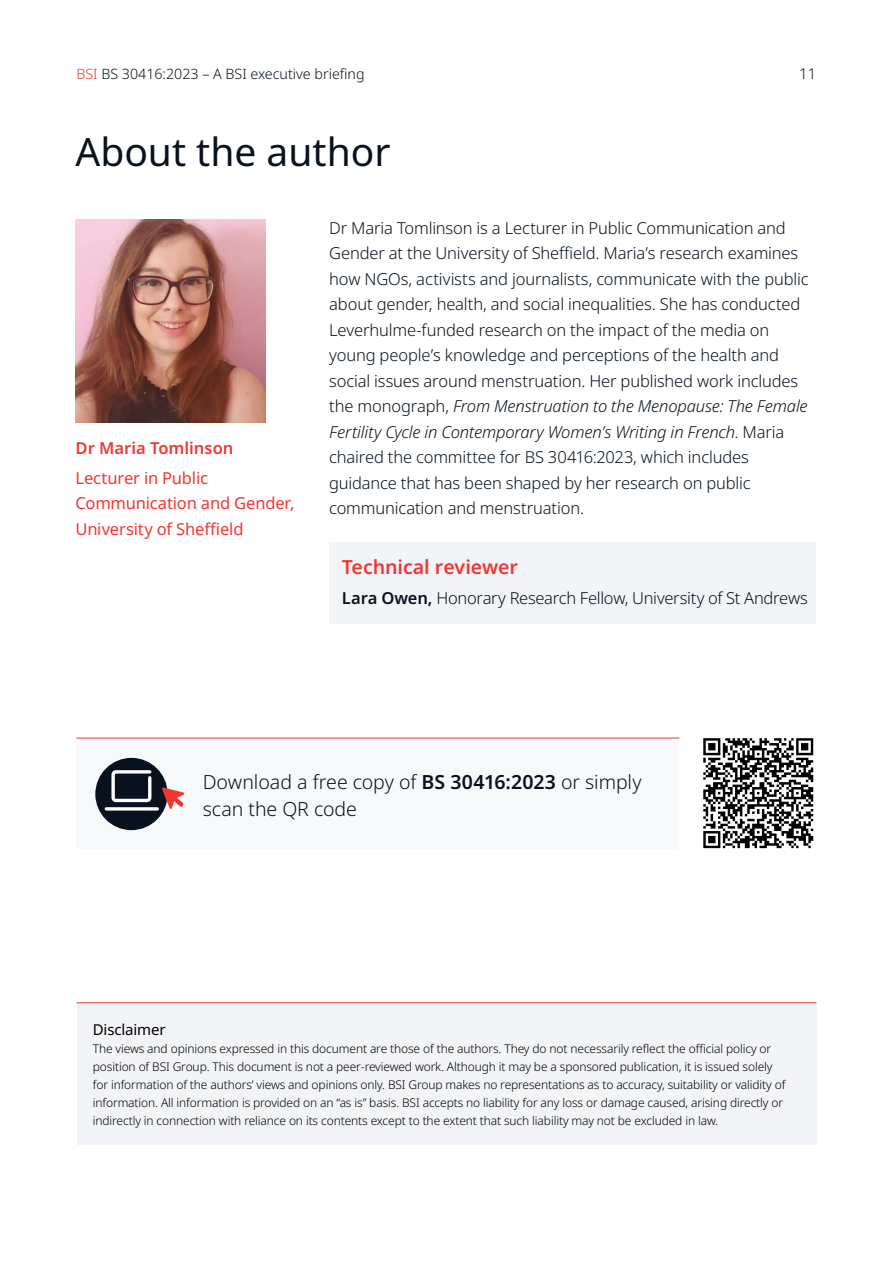
<style>
.page{position:relative;width:893px;height:1263px;background:#fff}
.page>*{position:absolute;margin:0;border:0;box-sizing:border-box;transform-origin:0 0}
.t1{font:39px "Noto Sans";color:#08121f}
.t2{font:300 19.5px/27px "Noto Sans";letter-spacing:-.005em;color:#08121f}
.t3{font:600 19.5px "Noto Sans";letter-spacing:-.005em;color:#f03732}
.t4{font:300 16.5px/25.5px "Noto Sans";letter-spacing:-.01em;color:#08121f}
.t5{font:16.5px/25.5px "Noto Sans";letter-spacing:-.01em;color:#f03732}
.t6{font:600 16.5px "Noto Sans";color:#f03732}
.t7{font:15px "Noto Sans";letter-spacing:-.01em;color:#000}
.t8{font:300 15px "Noto Sans";color:#08121f}
.t9{font:300 14.25px "Noto Sans";color:#08121f}
.t10{font:300 12px/18px "Noto Sans";letter-spacing:-.01em;color:#000}
.s1{color:#f03732}
.s2{font-style:italic}
.s3{font-weight:600}
</style>
<div class="page">
<div style="left:329px;top:542px;width:486px;height:82px;background:#f2f4f7"></div>
<img style="left:75px;top:219px;width:191px;height:204px">
<div style="left:77px;top:1003px;width:739px;height:141px;background:#f2f4f7"></div>
<hr style="left:77px;top:1002px;width:739px;height:1px;background:#f03732">
<div style="left:77px;top:738px;width:602px;height:110px;background:#f8f9fb"></div>
<hr style="left:77px;top:738px;width:602px;height:1px;background:#f03732">
<div style="left:95px;top:758px;width:73px;height:72px;background:#08121f;border-radius:50%"></div>
<svg style="left:111px;top:770px;width:41px;height:33px"></svg>
<hr style="left:106px;top:807px;width:51px;height:3px;background:#fff">
<svg style="left:162px;top:787px;width:22px;height:22px"></svg>
<svg style="left:703px;top:738px;width:111px;height:111px"></svg>
<p class="t9" style="left:77px;top:65px;width:290px"><span class="s1">BSI</span> BS 30416:2023 – A BSI executive briefing</p>
<p class="t8" style="left:799px;top:65px;width:19px">11</p>
<h1 class="t1" style="left:75px;top:129px;width:317px">About the author</h1>
<p class="t6" style="left:75px;top:439px;width:160px">Dr Maria Tomlinson</p>
<p class="t5" style="left:75px;top:465px;width:220px">Lecturer in Public<br>Communication and Gender,<br>University of Sheffield</p>
<p class="t4" style="left:329px;top:215px;width:481px">Dr Maria Tomlinson is a Lecturer in Public Communication and Gender at the University of Sheffield. Maria’s research examines how NGOs, activists and journalists, communicate with the public about gender, health, and social inequalities. She has conducted Leverhulme-funded research on the impact of the media on young people’s knowledge and perceptions of the health and social issues around menstruation. Her published work includes the monograph, <span class="s2">From Menstruation to the Menopause: The Female Fertility Cycle in Contemporary Women’s Writing in French</span>. Maria chaired the committee for BS 30416:2023, which includes guidance that has been shaped by her research on public communication and menstruation.</p>
<p class="t3" style="left:342px;top:556px;width:178px">Technical reviewer</p>
<p class="t4" style="left:342px;top:585px;width:467px"><span class="s3">Lara Owen,</span> Honorary Research Fellow, University of St Andrews</p>
<p class="t2" style="left:203px;top:769px;width:440px">Download a free copy of <span class="s3">BS 30416:2023</span> or simply scan the QR code</p>
<p class="t7" style="left:93px;top:1021px;width:74px">Disclaimer</p>
<p class="t10" style="left:93px;top:1039px;width:694px">The views and opinions expressed in this document are those of the authors. They do not necessarily reflect the official policy or position of BSI Group. This document is not a peer-reviewed work. Although it may be a sponsored publication, it is issued solely for information of the authors’ views and opinions only. BSI Group makes no representations as to accuracy, suitability or validity of information. All information is provided on an “as is” basis. BSI accepts no liability for any loss or damage caused, arising directly or indirectly in connection with reliance on its contents except to the extent that such liability may not be excluded in law.</p>
</div>
